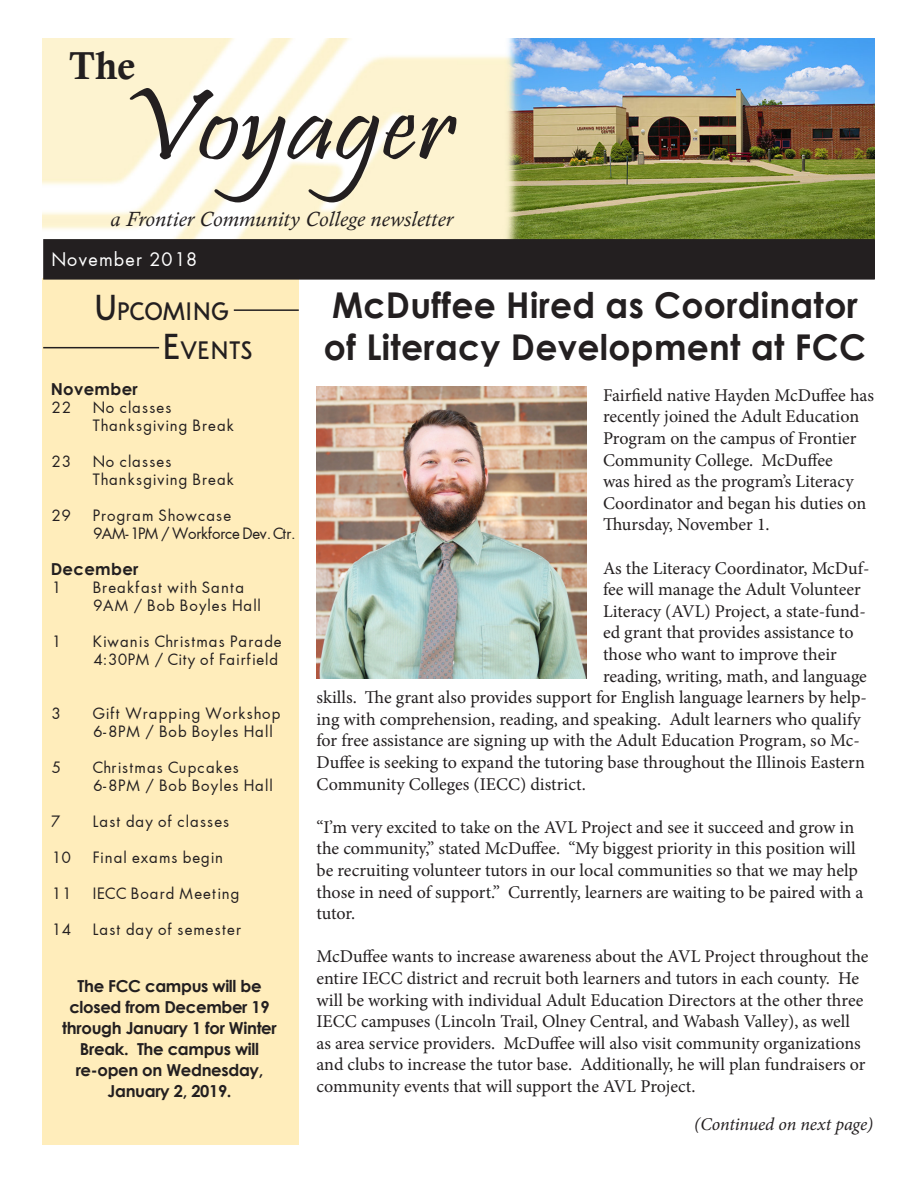
<style>
.page{position:relative;width:918px;height:1188px;background:#fff}
.page>*{position:absolute;margin:0;border:0;box-sizing:border-box;transform-origin:0 0}
.t1{font:103.2px "Pristina";color:#231f20;scale:1.16 1}
.t2{font:39px "Calis MT Bol";color:#231f20}
.t3{font:700 35.55px/42px "Century Gothic";letter-spacing:.01em;color:#231f20}
.t4{font:25.2px "A Pompadour Sample";color:#231f20}
.t5{font:italic 21px "Calisto";letter-spacing:.02em;color:#231f20}
.t6{font:18px/21.6px "Minion Pro";color:#231f20}
.t7{font:italic 18px "Minion Pro";letter-spacing:-.005em;color:#231f20}
.t8{font:18px "Modern";color:#fff}
.t9{font:700 16.5px/21px "Century Gothic";letter-spacing:-.02em;color:#231f20;text-align:center}
.t10{font:700 16.5px "Century Gothic";letter-spacing:.02em;color:#231f20}
.t11{font:15px "Modern";color:#231f20}
.t12{font:15px "Modern";letter-spacing:-.09em;color:#231f20}
.s1{font-size:36px}
</style>
<div class="page">
<img style="left:43px;top:39px;width:832px;height:200px">
<div style="left:43px;top:278px;width:256px;height:867px;background:#ffedbb"></div>
<div style="left:44px;top:240px;width:830px;height:39px;background:#231f20"></div>
<div style="left:43px;top:239px;width:832px;height:41px;border:2px solid #231f20"></div>
<hr style="left:43px;top:347px;width:116px;height:1px;background:#231f20">
<hr style="left:234px;top:309px;width:65px;height:2px;background:#231f20">
<img style="left:316px;top:386px;width:271px;height:292px">
<p class="t2" style="left:69px;top:43px;width:68px">The</p>
<p class="t1" style="left:118px;top:69px;width:291px">Voyager</p>
<p class="t5" style="left:111px;top:207px;width:344px">a Frontier Community College newsletter</p>
<p class="t8" style="left:51px;top:251px;width:148px">November 2018</p>
<p class="t3" style="left:324px;top:283px;width:543px">McDuffee Hired as Coordinator of Literacy Development at FCC</p>
<p class="t6" style="left:603px;top:384px;width:273px">Fairfield native Hayden McDuffee has recently joined the Adult Education<br>Program on the campus of Frontier<br>Community College. McDuffee<br>was hired as the program’s Literacy<br>Coordinator and began his duties on<br>Thursday, November 1.</p>
<p class="t6" style="left:603px;top:557px;width:268px">As the Literacy Coordinator, McDuf-</p>
<p class="t6" style="left:603px;top:579px;width:259px">fee will manage the Adult Volunteer</p>
<p class="t6" style="left:603px;top:600px;width:264px">Literacy (AVL) Project, a state-fund-</p>
<p class="t6" style="left:603px;top:622px;width:252px">ed grant that provides assistance to</p>
<p class="t6" style="left:603px;top:643px;width:235px">those who want to improve their</p>
<p class="t6" style="left:603px;top:665px;width:265px">reading, writing, math, and language</p>
<p class="t6" style="left:316px;top:687px;width:552px">skills. The grant also provides support for English language learners by help-</p>
<p class="t6" style="left:316px;top:708px;width:546px">ing with comprehension, reading, and speaking. Adult learners who qualify</p>
<p class="t6" style="left:316px;top:730px;width:545px">for free assistance are signing up with the Adult Education Program, so Mc-</p>
<p class="t6" style="left:316px;top:751px;width:550px">Duffee is seeking to expand the tutoring base throughout the Illinois Eastern</p>
<p class="t6" style="left:316px;top:773px;width:271px">Community Colleges (IECC) district.</p>
<p class="t6" style="left:316px;top:816px;width:549px">“I’m very excited to take on the AVL Project and see it succeed and grow in the community,” stated McDuffee. “My biggest priority in this position will be recruiting volunteer tutors in our local communities so that we may help those in need of support.” Currently, learners are waiting to be paired with a tutor.</p>
<p class="t6" style="left:316px;top:946px;width:554px">McDuffee wants to increase awareness about the AVL Project throughout the entire IECC district and recruit both learners and tutors in each county. He will be working with individual Adult Education Directors at the other three IECC campuses (Lincoln Trail, Olney Central, and Wabash Valley), as well as area service providers. McDuffee will also visit community organizations and clubs to increase the tutor base. Additionally, he will plan fundraisers or community events that will support the AVL Project.</p>
<p class="t7" style="left:694px;top:1112px;width:180px">(Continued on next page)</p>
<p class="t4" style="left:95px;top:300px;width:135px"><span class="s1">U</span>PCOMING</p>
<p class="t4" style="left:162px;top:339px;width:92px"><span class="s1">E</span>VENTS</p>
<p class="t10" style="left:51px;top:377px;width:89px">November</p>
<p class="t11" style="left:51px;top:401px;width:22px">22</p>
<p class="t11" style="left:93px;top:401px;width:81px">No classes</p>
<p class="t11" style="left:93px;top:419px;width:144px">Thanksgiving Break</p>
<p class="t11" style="left:51px;top:455px;width:22px">23</p>
<p class="t11" style="left:93px;top:455px;width:81px">No classes</p>
<p class="t11" style="left:93px;top:473px;width:144px">Thanksgiving Break</p>
<p class="t11" style="left:51px;top:509px;width:22px">29</p>
<p class="t11" style="left:93px;top:509px;width:141px">Program Showcase</p>
<p class="t12" style="left:93px;top:527px;width:205px">9AM-1PM / Workforce Dev. Ctr.</p>
<p class="t10" style="left:51px;top:557px;width:89px">December</p>
<p class="t11" style="left:51px;top:581px;width:12px">1</p>
<p class="t11" style="left:93px;top:581px;width:154px">Breakfast with Santa</p>
<p class="t11" style="left:93px;top:599px;width:171px">9AM / Bob Boyles Hall</p>
<p class="t11" style="left:51px;top:635px;width:12px">1</p>
<p class="t11" style="left:93px;top:635px;width:191px">Kiwanis Christmas Parade</p>
<p class="t11" style="left:93px;top:653px;width:188px">4:30PM / City of Fairfield</p>
<p class="t11" style="left:51px;top:707px;width:12px">3</p>
<p class="t11" style="left:93px;top:707px;width:190px">Gift Wrapping Workshop</p>
<p class="t11" style="left:93px;top:725px;width:182px">6-8PM / Bob Boyles Hall</p>
<p class="t11" style="left:51px;top:761px;width:12px">5</p>
<p class="t11" style="left:93px;top:761px;width:149px">Christmas Cupcakes</p>
<p class="t11" style="left:93px;top:779px;width:182px">6-8PM / Bob Boyles Hall</p>
<p class="t11" style="left:51px;top:815px;width:12px">7</p>
<p class="t11" style="left:93px;top:815px;width:139px">Last day of classes</p>
<p class="t11" style="left:51px;top:851px;width:22px">10</p>
<p class="t11" style="left:93px;top:851px;width:133px">Final exams begin</p>
<p class="t11" style="left:51px;top:887px;width:22px">11</p>
<p class="t11" style="left:93px;top:887px;width:149px">IECC Board Meeting</p>
<p class="t11" style="left:51px;top:923px;width:22px">14</p>
<p class="t11" style="left:93px;top:923px;width:151px">Last day of semester</p>
<p class="t9" style="left:62px;top:975px;width:216px">The FCC campus will be closed from December 19 through January 1 for Winter<br>Break. The campus will</p>
<p class="t9" style="left:76px;top:1059px;width:189px">re-open on Wednesday,</p>
<p class="t9" style="left:108px;top:1080px;width:126px">January 2, 2019.</p>
</div>
